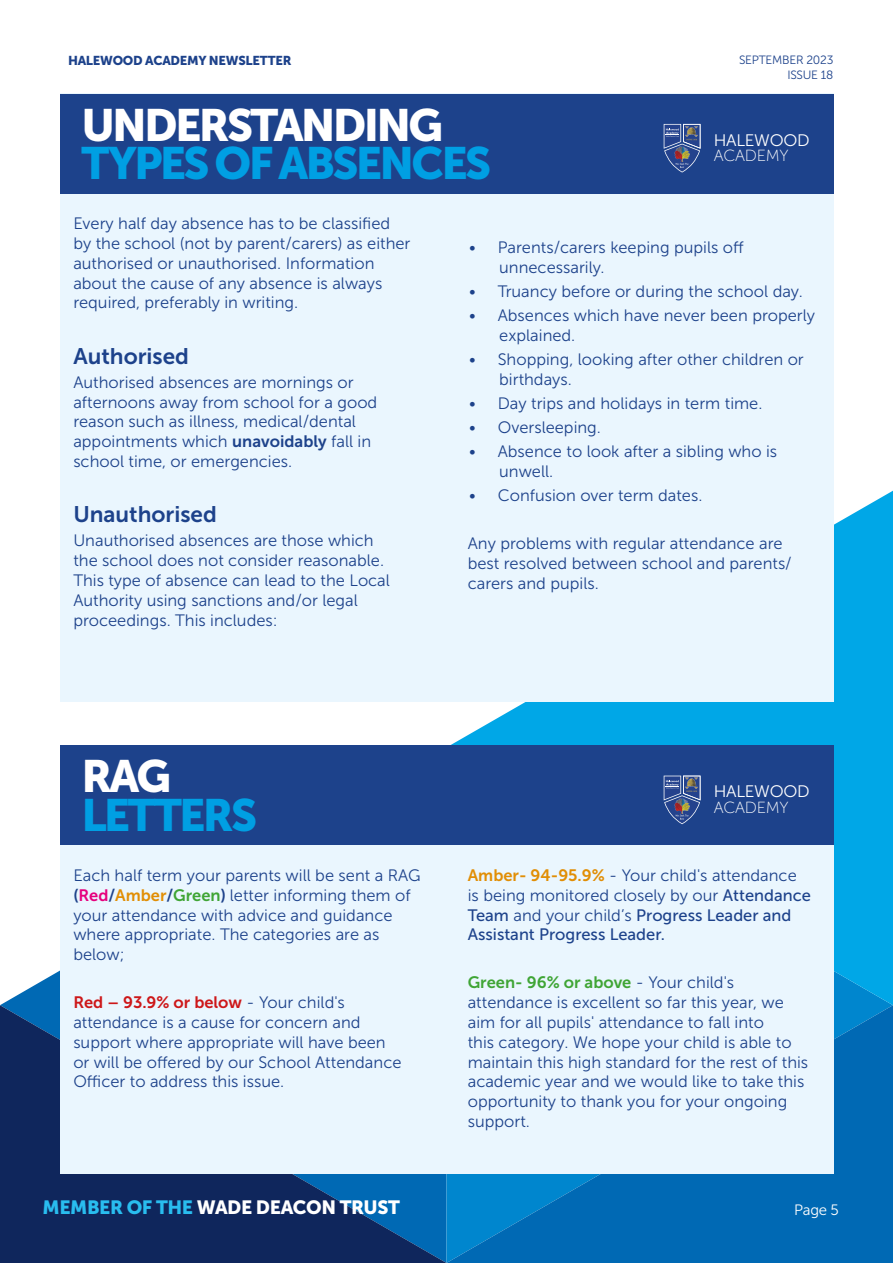
<style>
.page{position:relative;width:893px;height:1263px;background:#fff}
.page>*{position:absolute;margin:0;border:0;box-sizing:border-box;transform-origin:0 0}
.t1{font:45px "Museo Sans 900";letter-spacing:-.06em;color:#009fe3}
.t2{font:45px "Museo Sans 900";letter-spacing:-.06em;color:#fff}
.t3{font:22.5px "Museo Sans 700";color:#1d428b}
.t4{font:19.05px "Museo Sans 900";letter-spacing:-.02em;color:#fff}
.t5{font:16.65px "Museo Sans 300";letter-spacing:-.02em;color:#fff}
.t6{font:16.5px/19.8px "Museo Sans 300";color:#1d428b}
.t7{font:16.5px/19.8px "Museo Sans 500";color:#1d428b}
.t8{font:16.5px "Museo Sans 700";color:#cd1719}
.t9{font:16.5px "Museo Sans 700";color:#3fa535}
.t10{font:16.05px "Museo Sans 100";letter-spacing:-.02em;color:#fff}
.t11{font:15px "Museo Sans 300";color:#fff}
.t12{font:12.75px "Museo Sans 900";letter-spacing:-.02em;color:#1d428b}
.t13{font:12px/14.4px "Museo Sans 300";letter-spacing:-.02em;color:#1d428b;text-align:right}
.s1{font-family:"Museo Sans 700"}
.s2{font-family:"Museo Sans 700";color:#e6007d}
.s3{font-family:"Museo Sans 700";color:#e18e05}
.s4{font-family:"Museo Sans 700";color:#3fa535}
.s5{font-family:"Museo Sans 300";color:#1d428b}
.s6{font-family:"Museo Sans 500"}
.s7{font-family:"Museo Sans 300"}
.s8{color:#29bdef}
</style>
<div class="page">
<svg style="left:0;top:970px;width:60px;height:35px"></svg>
<svg style="left:0;top:1005px;width:446px;height:258px;background:#0c3069"></svg>
<svg style="left:446px;top:1005px;width:447px;height:258px;background:#0a73bb"></svg>
<svg style="left:451px;top:491px;width:442px;height:514px;background:#0fabe7"></svg>
<div style="left:60px;top:94px;width:773px;height:608px;background:#eaf6fe"></div>
<div style="left:60px;top:745px;width:773px;height:429px;background:#eaf6fe"></div>
<div style="left:60px;top:94px;width:773px;height:99px;background:#1d428b"></div>
<div style="left:60px;top:745px;width:773px;height:100px;background:#1d428b"></div>
<svg style="left:664px;top:124px;width:36px;height:49px"></svg>
<img style="left:675px;top:147px;width:14px;height:15px">
<svg style="left:664px;top:776px;width:36px;height:48px"></svg>
<img style="left:675px;top:798px;width:14px;height:15px">
<p class="t12" style="left:68px;top:53px;width:225px">HALEWOOD ACADEMY NEWSLETTER</p>
<h1 class="t2" style="left:81px;top:99px;width:363px">UNDERSTANDING</h1>
<h1 class="t1" style="left:81px;top:138px;width:411px">TYPES OF ABSENCES</h1>
<p class="t13" style="left:739px;top:53px;width:96px">SEPTEMBER 2023<br>ISSUE 18</p>
<p class="t5" style="left:714px;top:131px;width:97px">HALEWOOD</p>
<p class="t10" style="left:714px;top:147px;width:76px">ACADEMY</p>
<p class="t6" style="left:73px;top:214px;width:339px">Every half day absence has to be classified by the school (not by parent/carers) as either authorised or unauthorised. Information about the cause of any absence is always required, preferably in writing.</p>
<h2 class="t3" style="left:73px;top:343px;width:117px">Authorised</h2>
<p class="t6" style="left:73px;top:372px;width:305px">Authorised absences are mornings or afternoons away from school for a good reason such as illness, medical/dental appointments which <span class="s1">unavoidably</span> fall in school time, or emergencies.</p>
<h2 class="t3" style="left:73px;top:502px;width:145px">Unauthorised</h2>
<p class="t6" style="left:73px;top:531px;width:318px">Unauthorised absences are those which the school does not consider reasonable.<br>This type of absence can lead to the Local Authority using sanctions and/or legal proceedings. This includes:</p>
<p class="t6" style="left:499px;top:238px;width:246px;text-indent:-30px">• Parents/carers keeping pupils off unnecessarily.</p>
<p class="t6" style="left:469px;top:282px;width:335px">• Truancy before or during the school day.</p>
<p class="t6" style="left:499px;top:306px;width:317px;text-indent:-30px">• Absences which have never been properly explained.</p>
<p class="t6" style="left:499px;top:350px;width:306px;text-indent:-30px">• Shopping, looking after other children or birthdays.</p>
<p class="t6" style="left:469px;top:393px;width:295px">• Day trips and holidays in term time.</p>
<p class="t6" style="left:469px;top:418px;width:133px">• Oversleeping.</p>
<p class="t6" style="left:499px;top:442px;width:279px;text-indent:-30px">• Absence to look after a sibling who is unwell.</p>
<p class="t6" style="left:469px;top:485px;width:235px">• Confusion over term dates.</p>
<p class="t6" style="left:468px;top:534px;width:326px">Any problems with regular attendance are best resolved between school and parents/ carers and pupils.</p>
<h1 class="t2" style="left:81px;top:751px;width:91px">RAG</h1>
<h1 class="t1" style="left:81px;top:789px;width:177px">LETTERS</h1>
<p class="t6" style="left:73px;top:865px;width:349px">Each half term your parents will be sent a RAG <span class="s1">(</span><span class="s2">Red</span><span class="s1">/</span><span class="s3">Amber</span><span class="s1">/</span><span class="s4">Green</span><span class="s1">)</span> letter informing them of your attendance with advice and guidance where appropriate. The categories are as below;</p>
<p class="t8" style="left:73px;top:993px;width:273px">Red – 93.9% or below <span class="s5">- Your child's</span></p>
<p class="t6" style="left:73px;top:1013px;width:330px">attendance is a cause for concern and support where appropriate will have been or will be offered by our School Attendance Officer to address this issue.</p>
<p class="t5" style="left:714px;top:783px;width:97px">HALEWOOD</p>
<p class="t10" style="left:714px;top:799px;width:76px">ACADEMY</p>
<p class="t6" style="left:468px;top:865px;width:345px"><span class="s3">Amber- 94-95.9%</span> - Your child's attendance is being monitored closely by our <span class="s6">Attendance</span></p>
<p class="t7" style="left:468px;top:905px;width:325px">Team <span class="s7">and your child’s</span> Progress Leader and<br>Assistant Progress Leader.</p>
<p class="t9" style="left:468px;top:973px;width:268px">Green- 96% or above <span class="s5">- Your child's</span></p>
<p class="t6" style="left:468px;top:993px;width:342px">attendance is excellent so far this year, we aim for all pupils' attendance to fall into<br>this category. We hope your child is able to maintain this high standard for the rest of this academic year and we would like to take this opportunity to thank you for your ongoing support.</p>
<p class="t4" style="left:43px;top:1196px;width:359px"><span class="s8">MEMBER OF THE</span> WADE DEACON TRUST</p>
<p class="t11" style="left:794px;top:1201px;width:46px">Page 5</p>
</div>
